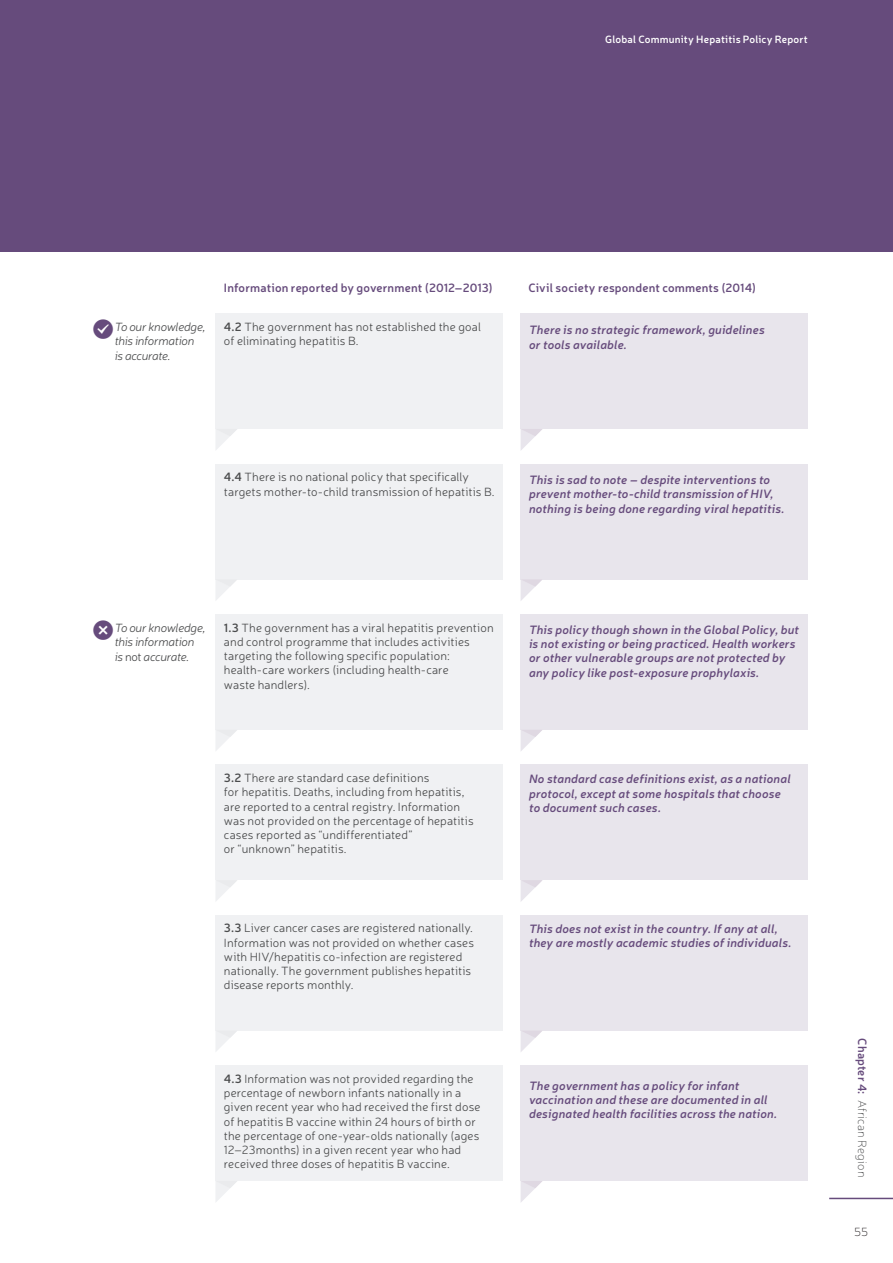
<style>
.page{position:relative;width:893px;height:1263px;background:#fff}
.page>*{position:absolute;margin:0;border:0;box-sizing:border-box;transform-origin:0 0}
.Bubble_-_Government{font:300 12px/14.2px "Neris";letter-spacing:.01em;color:#4b4c4d}
.Bubble_-_Response{font:italic 600 12px/14.2px "Neris";letter-spacing:.015em;color:#664b7c}
.t1{font:italic 300 12px/14.4px "Neris";letter-spacing:-.025em;color:#4b4c4d}
.Body_Copy{font:600 12px "Neris";letter-spacing:.015em;color:#664b7c}
.t2{font:100 12px "Neris";letter-spacing:.015em;color:#4b4c4d}
.t3{font:100 12px "Neris";color:#231f20}
.t4{font:600 10.5px "Neris";letter-spacing:.02em;color:#fff}
.s1{font-weight:600}
.s2{font-style:normal}
.s3{font-weight:600;color:#664b7c}
</style>
<div class="page">
<div style="left:0;top:0;width:893px;height:252px;background:#664b7c"></div>
<div style="left:215px;top:313px;width:288px;height:116px;background:#f0f1f3"></div>
<div style="left:521px;top:313px;width:287px;height:116px;background:#e8e5ec"></div>
<svg style="left:216px;top:429px;width:21px;height:21px"></svg>
<svg style="left:521px;top:429px;width:21px;height:21px"></svg>
<div style="left:215px;top:464px;width:288px;height:115px;background:#f0f1f3"></div>
<div style="left:521px;top:464px;width:287px;height:115px;background:#e8e5ec"></div>
<svg style="left:215px;top:579px;width:22px;height:21px"></svg>
<svg style="left:521px;top:579px;width:22px;height:22px"></svg>
<div style="left:215px;top:614px;width:288px;height:116px;background:#f0f1f3"></div>
<div style="left:521px;top:614px;width:287px;height:116px;background:#e8e5ec"></div>
<svg style="left:216px;top:730px;width:21px;height:20px"></svg>
<svg style="left:521px;top:730px;width:21px;height:21px"></svg>
<div style="left:215px;top:764px;width:288px;height:116px;background:#f0f1f3"></div>
<div style="left:521px;top:764px;width:287px;height:116px;background:#e8e5ec"></div>
<svg style="left:216px;top:880px;width:21px;height:21px"></svg>
<svg style="left:521px;top:880px;width:21px;height:21px"></svg>
<div style="left:215px;top:915px;width:288px;height:115px;background:#f0f1f3"></div>
<div style="left:521px;top:915px;width:287px;height:115px;background:#e8e5ec"></div>
<svg style="left:215px;top:1030px;width:22px;height:21px"></svg>
<svg style="left:521px;top:1030px;width:22px;height:22px"></svg>
<div style="left:215px;top:1065px;width:288px;height:116px;background:#f0f1f3"></div>
<div style="left:521px;top:1065px;width:287px;height:116px;background:#e8e5ec"></div>
<svg style="left:216px;top:1181px;width:21px;height:21px"></svg>
<svg style="left:521px;top:1181px;width:21px;height:21px"></svg>
<hr style="left:829px;top:1198px;width:64px;height:1px;background:#664b7c">
<p class="t4" style="left:605px;top:32px;width:204px">Global Community Hepatitis Policy Report</p>
<p class="Body_Copy" style="left:224px;top:280px;width:270px">Information reported by government (2012–2013)</p>
<p class="Body_Copy" style="left:528px;top:280px;width:229px">Civil society respondent comments (2014)</p>
<p class="t1" style="left:115px;top:319px;width:92px">To our knowledge, this information is accurate.</p>
<p class="Bubble_-_Government" style="left:224px;top:319px;width:259px"><span class="s1">4.2</span> The government has not established the goal of eliminating hepatitis B.</p>
<p class="Bubble_-_Response" style="left:529px;top:322px;width:237px">There is no strategic framework, guidelines or tools available.</p>
<p class="Bubble_-_Government" style="left:224px;top:470px;width:272px"><span class="s1">4.4</span> There is no national policy that specifically targets mother-to-child transmission of hepatitis B.</p>
<p class="Bubble_-_Response" style="left:529px;top:472px;width:257px">This is sad to note – despite interventions to prevent mother-to-child transmission of HIV, nothing is being done regarding viral hepatitis.</p>
<p class="t1" style="left:115px;top:620px;width:92px">To our knowledge, this information is <span class="s2">not</span> accurate.</p>
<p class="Bubble_-_Government" style="left:224px;top:620px;width:271px"><span class="s1">1.3</span> The government has a viral hepatitis prevention and control programme that includes activities targeting the following specific population: health-care workers (including health-care<br>waste handlers).</p>
<p class="Bubble_-_Response" style="left:529px;top:622px;width:272px">This policy though shown in the Global Policy, but is not existing or being practiced. Health workers or other vulnerable groups are not protected by any policy like post‑exposure prophylaxis.</p>
<p class="Bubble_-_Government" style="left:224px;top:770px;width:251px"><span class="s1">3.2</span> There are standard case definitions<br>for hepatitis. Deaths, including from hepatitis, are reported to a central registry. Information was not provided on the percentage of hepatitis cases reported as “undifferentiated”<br>or “unknown” hepatitis.</p>
<p class="Bubble_-_Response" style="left:529px;top:771px;width:263px">No standard case definitions exist, as a national protocol, except at some hospitals that choose to document such cases.</p>
<p class="Bubble_-_Government" style="left:224px;top:921px;width:252px"><span class="s1">3.3</span> Liver cancer cases are registered nationally.<br>Information was not provided on whether cases with HIV/hepatitis co-infection are registered nationally. The government publishes hepatitis disease reports monthly.</p>
<p class="Bubble_-_Response" style="left:529px;top:921px;width:264px">This does not exist in the country. If any at all, they are mostly academic studies of individuals.</p>
<p class="Bubble_-_Government" style="left:224px;top:1071px;width:258px"><span class="s1">4.3</span> Information was not provided regarding the percentage of newborn infants nationally in a given recent year who had received the first dose of hepatitis B vaccine within 24 hours of birth or the percentage of one-year-olds nationally (ages 12–23months) in a given recent year who had received three doses of hepatitis B vaccine.</p>
<p class="Bubble_-_Response" style="left:529px;top:1078px;width:250px">The government has a policy for infant vaccination and these are documented in all designated health facilities across the nation.</p>
<p class="t2" style="left:869px;top:1038px;width:140px;rotate:90deg"><span class="s3">Chapter 4:</span> African Region</p>
<p class="t3" style="left:854px;top:1224px;width:15px">55</p>
</div>
